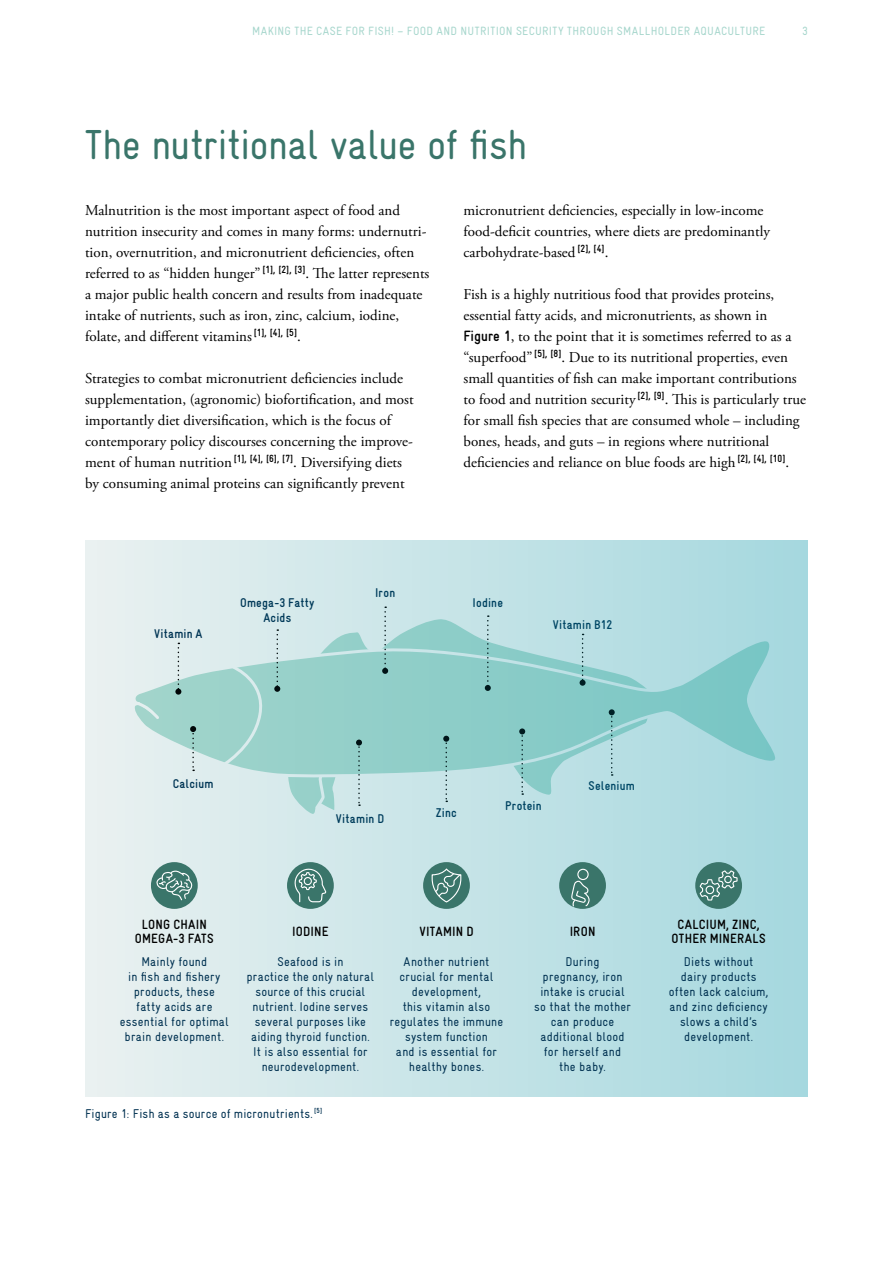
<style>
.page{position:relative;width:893px;height:1263px;background:#fff}
.page>*{position:absolute;margin:0;border:0;box-sizing:border-box;transform-origin:0 0}
.Headline_28pt{font:condensed 42px "Gravur";letter-spacing:-.015em;color:#3a756a}
.Fließtext_10pt{font:15px/21px "Adobe Garamond Pro";color:#000}
.Grafik{font:700 condensed 13.5px/13.5px "Gravur";letter-spacing:.015em;color:#000;text-align:center}
.Grafik_8_5pt{font:condensed 12.75px/15px "Gravur";letter-spacing:.015em;color:#003151;text-align:center}
.Grafik_8_5pt-2{font:700 condensed 12.75px/15px "Gravur";letter-spacing:.015em;color:#003151;text-align:center}
.BU{font:condensed 12.75px "Gravur";letter-spacing:.015em;color:#003151}
.t1{font:condensed 12px "Gravur";letter-spacing:.025em;color:#a6d6cc}
.s1{font-family:"Gravur Condensed Pro";font-weight:700}
</style>
<div class="page">
<svg style="left:85px;top:540px;width:723px;height:557px;background:#bee0e2"></svg>
<div style="left:151px;top:862px;width:47px;height:47px;background:#3a756a;border-radius:50%"></div>
<svg style="left:155px;top:871px;width:37px;height:30px"></svg>
<div style="left:287px;top:862px;width:47px;height:47px;background:#3a756a;border-radius:50%"></div>
<svg style="left:295px;top:865px;width:32px;height:38px"></svg>
<div style="left:423px;top:862px;width:47px;height:47px;background:#3a756a;border-radius:50%"></div>
<svg style="left:431px;top:867px;width:31px;height:36px"></svg>
<div style="left:559px;top:862px;width:47px;height:47px;background:#3a756a;border-radius:50%"></div>
<div style="left:577px;top:869px;width:12px;height:11px;border:1px solid #fff;border-radius:50%"></div>
<svg style="left:571px;top:880px;width:19px;height:27px"></svg>
<div style="left:695px;top:862px;width:47px;height:47px;background:#3a756a;border-radius:50%"></div>
<svg style="left:699px;top:869px;width:39px;height:32px"></svg>
<p class="t1" style="left:252px;top:24px;width:515px">MAKING THE CASE FOR FISH! – FOOD AND NUTRITION SECURITY THROUGH SMALLHOLDER AQUACULTURE</p>
<p class="t1" style="left:802px;top:24px;width:7px">3</p>
<p class="Headline_28pt" style="left:85px;top:122px;width:444px">The nutritional value of fish</p>
<p class="Fließtext_10pt" style="left:85px;top:200px;width:346px">Malnutrition is the most important aspect of food and nutrition insecurity and comes in many forms: undernutri&shy;tion, overnutrition, and micronutrient deficiencies, often referred to as “hidden hunger” <sup>[1],</sup> <sup>[2],</sup> <sup>[3]</sup>. The latter represents a major public health concern and results from inadequate intake of nutrients, such as iron, zinc, calcium, iodine, folate, and different vitamins <sup>[1],</sup> <sup>[4],</sup> <sup>[5]</sup>.</p>
<p class="Fließtext_10pt" style="left:85px;top:368px;width:330px">Strategies to combat micronutrient deficiencies include supplementation, (agronomic) biofortification, and most importantly diet diversification, which is the focus of contemporary policy discourses concerning the improve&shy;ment of human nutrition <sup>[1],</sup> <sup>[4],</sup> <sup>[6],</sup> <sup>[7]</sup>. Diversifying diets by consuming animal proteins can significantly prevent</p>
<p class="Fließtext_10pt" style="left:463px;top:200px;width:308px">micronutrient deficiencies, especially in low-income food-deficit countries, where diets are predominantly carbohydrate-based <sup>[2],</sup> <sup>[4]</sup>.</p>
<p class="Fließtext_10pt" style="left:463px;top:284px;width:344px">Fish is a highly nutritious food that provides proteins, essential fatty acids, and micronutrients, as shown in <span class="s1">Figure 1</span>, to the point that it is sometimes referred to as a “superfood” <sup>[5],</sup> <sup>[8]</sup>. Due to its nutritional properties, even small quantities of fish can make important contributions to food and nutrition security <sup>[2],</sup> <sup>[9]</sup>. This is particularly true for small fish species that are consumed whole – including bones, heads, and guts – in regions where nutritional deficiencies and reliance on blue foods are high <sup>[2],</sup> <sup>[4],</sup> <sup>[10]</sup>.</p>
<p class="Grafik_8_5pt-2" style="left:154px;top:626px;width:50px">Vitamin A</p>
<p class="Grafik_8_5pt-2" style="left:240px;top:595px;width:76px">Omega-3 Fatty<br>Acids</p>
<p class="Grafik_8_5pt-2" style="left:375px;top:585px;width:22px">Iron</p>
<p class="Grafik_8_5pt-2" style="left:473px;top:595px;width:32px">Iodine</p>
<p class="Grafik_8_5pt-2" style="left:553px;top:617px;width:61px">Vitamin B12</p>
<p class="Grafik_8_5pt-2" style="left:173px;top:776px;width:42px">Calcium</p>
<p class="Grafik_8_5pt-2" style="left:588px;top:778px;width:48px">Selenium</p>
<p class="Grafik_8_5pt-2" style="left:336px;top:811px;width:50px">Vitamin D</p>
<p class="Grafik_8_5pt-2" style="left:436px;top:805px;width:22px">Zinc</p>
<p class="Grafik_8_5pt-2" style="left:505px;top:798px;width:38px">Protein</p>
<p class="Grafik" style="left:135px;top:918px;width:80px">LONG CHAIN<br>OMEGA-3 FATS</p>
<p class="Grafik" style="left:292px;top:925px;width:38px">IODINE</p>
<p class="Grafik" style="left:419px;top:925px;width:56px">VITAMIN D</p>
<p class="Grafik" style="left:570px;top:925px;width:27px">IRON</p>
<p class="Grafik" style="left:671px;top:918px;width:96px">CALCIUM, ZINC,<br>OTHER MINERALS</p>
<p class="Grafik_8_5pt" style="left:120px;top:954px;width:111px">Mainly found<br>in fish and fishery products, these<br>fatty acids are essential for optimal brain development.</p>
<p class="Grafik_8_5pt" style="left:247px;top:954px;width:129px">Seafood is in<br>practice the only natural source of this crucial nutrient. Iodine serves several purposes like aiding thyroid function.<br>It is also essential for neurodevelopment.</p>
<p class="Grafik_8_5pt" style="left:390px;top:954px;width:115px">Another nutrient crucial for mental development,<br>this vitamin also regulates the immune system function<br>and is essential for healthy bones.</p>
<p class="Grafik_8_5pt" style="left:534px;top:954px;width:98px">During<br>pregnancy, iron intake is crucial so that the mother can produce additional blood for herself and the baby.</p>
<p class="Grafik_8_5pt" style="left:669px;top:954px;width:101px">Diets without<br>dairy products often lack calcium, and zinc deficiency slows a child’s development.</p>
<p class="BU" style="left:85px;top:1106px;width:239px">Figure 1: Fish as a source of micronutrients. <sup>[5]</sup></p>
</div>
